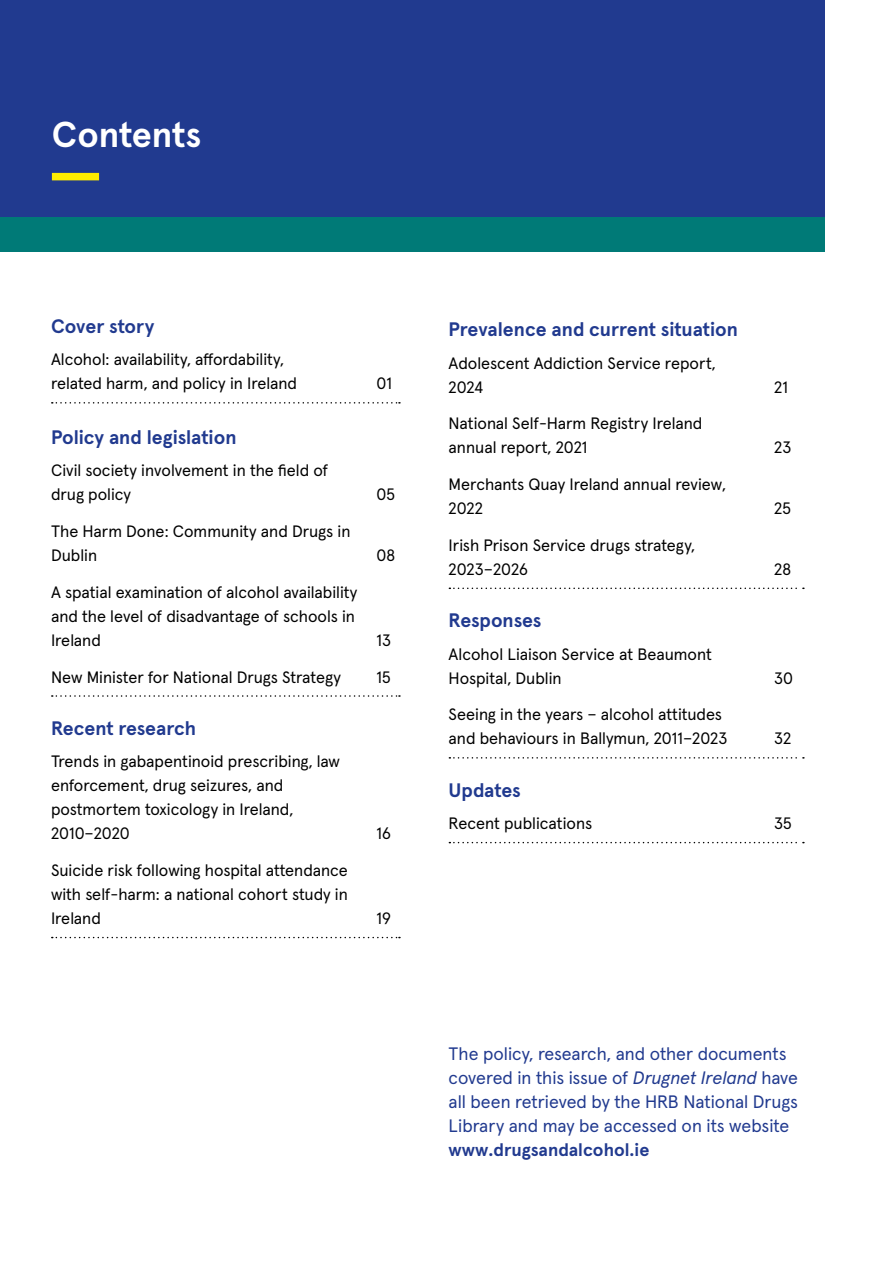
<style>
.page{position:relative;width:893px;height:1263px;background:#fff}
.page>*{position:absolute;margin:0;border:0;box-sizing:border-box;transform-origin:0 0}
.t1{font:700 36px "Apercu Pro";letter-spacing:-.01em;color:#fff}
.t2{font:700 19.5px "Apercu Pro";letter-spacing:-.005em;color:#213a8f}
.t3{font:18px/24px "Apercu Pro";color:#213a8f}
.t4{font:700 18px "Apercu Pro";color:#213a8f}
.t5{font:16.5px/24px "Apercu Pro";color:#000}
.s1{font-style:italic}
</style>
<div class="page">
<div style="left:0;top:0;width:825px;height:218px;background:#213a8f"></div>
<div style="left:0;top:218px;width:825px;height:34px;background:#007a77"></div>
<div style="left:52px;top:173px;width:47px;height:7px;background:#ffed00"></div>
<svg style="left:52px;top:402px;width:348px;height:2px"></svg>
<svg style="left:52px;top:695px;width:348px;height:2px"></svg>
<svg style="left:52px;top:937px;width:348px;height:1px"></svg>
<svg style="left:449px;top:587px;width:355px;height:2px"></svg>
<svg style="left:449px;top:757px;width:355px;height:2px"></svg>
<svg style="left:449px;top:842px;width:355px;height:1px"></svg>
<h1 class="t1" style="left:52px;top:107px;width:151px">Contents</h1>
<p class="t2" style="left:51px;top:311px;width:105px">Cover story</p>
<p class="t5" style="left:51px;top:346px;width:248px">Alcohol: availability, affordability, related harm, and policy in Ireland</p>
<p class="t2" style="left:51px;top:422px;width:187px">Policy and legislation</p>
<p class="t5" style="left:51px;top:457px;width:279px">Civil society involvement in the field of drug policy</p>
<p class="t5" style="left:51px;top:518px;width:301px">The Harm Done: Community and Drugs in<br>Dublin</p>
<p class="t5" style="left:51px;top:579px;width:308px">A spatial examination of alcohol availability and the level of disadvantage of schools in<br>Ireland</p>
<p class="t5" style="left:377px;top:370px;width:17px">01</p>
<p class="t5" style="left:377px;top:481px;width:20px">05</p>
<p class="t5" style="left:377px;top:542px;width:20px">08</p>
<p class="t5" style="left:377px;top:627px;width:16px">13</p>
<p class="t5" style="left:51px;top:663px;width:292px">New Minister for National Drugs Strategy</p>
<p class="t5" style="left:377px;top:663px;width:16px">15</p>
<p class="t2" style="left:51px;top:713px;width:146px">Recent research</p>
<p class="t5" style="left:51px;top:748px;width:290px">Trends in gabapentinoid prescribing, law enforcement, drug seizures, and postmortem toxicology in Ireland,<br>2010–2020</p>
<p class="t5" style="left:377px;top:820px;width:16px">16</p>
<p class="t5" style="left:51px;top:857px;width:298px;text-align:justify">Suicide risk following hospital attendance with self-harm: a national cohort study in Ireland</p>
<p class="t5" style="left:377px;top:905px;width:16px">19</p>
<p class="t2" style="left:449px;top:314px;width:291px">Prevalence and current situation</p>
<p class="t5" style="left:449px;top:349px;width:269px">Adolescent Addiction Service report,<br>2024</p>
<p class="t5" style="left:449px;top:410px;width:255px">National Self-Harm Registry Ireland annual report, 2021</p>
<p class="t5" style="left:449px;top:471px;width:279px">Merchants Quay Ireland annual review,<br>2022</p>
<p class="t5" style="left:449px;top:532px;width:248px">Irish Prison Service drugs strategy,<br>2023–2026</p>
<p class="t2" style="left:449px;top:605px;width:94px">Responses</p>
<p class="t5" style="left:449px;top:640px;width:265px">Alcohol Liaison Service at Beaumont<br>Hospital, Dublin</p>
<p class="t5" style="left:449px;top:701px;width:280px">Seeing in the years – alcohol attitudes and behaviours in Ballymun, 2011–2023</p>
<p class="t5" style="left:774px;top:373px;width:15px">21</p>
<p class="t5" style="left:774px;top:434px;width:19px">23</p>
<p class="t5" style="left:774px;top:495px;width:18px">25</p>
<p class="t5" style="left:774px;top:556px;width:18px">28</p>
<p class="t5" style="left:774px;top:664px;width:20px">30</p>
<p class="t5" style="left:774px;top:725px;width:19px">32</p>
<p class="t2" style="left:449px;top:774px;width:74px">Updates</p>
<p class="t5" style="left:449px;top:810px;width:145px">Recent publications</p>
<p class="t5" style="left:774px;top:810px;width:19px">35</p>
<p class="t3" style="left:449px;top:1040px;width:351px">The policy, research, and other documents covered in this issue of <span class="s1">Drugnet Ireland</span> have all been retrieved by the HRB National Drugs Library and may be accessed on its website</p>
<p class="t4" style="left:449px;top:1135px;width:202px">www.drugsandalcohol.ie</p>
</div>
